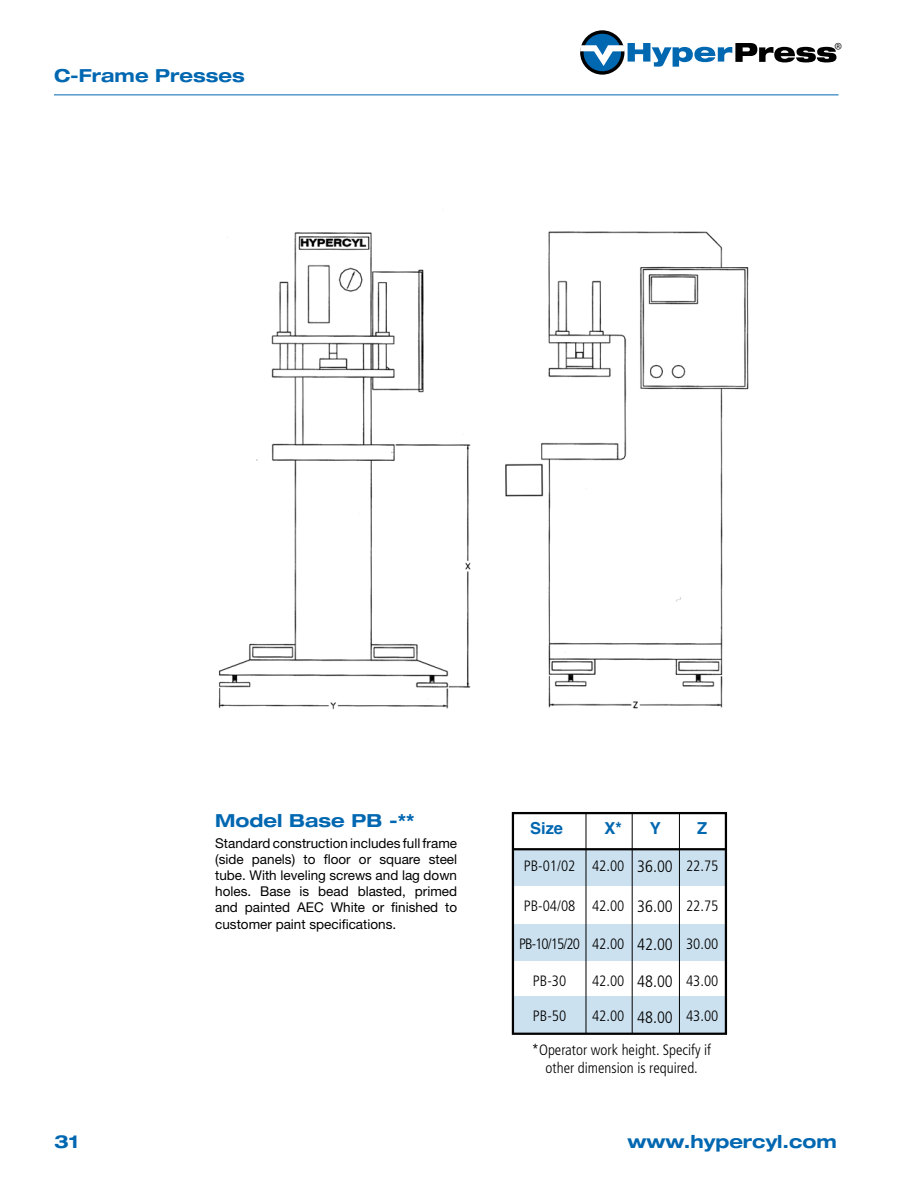
<style>
.page{position:relative;width:918px;height:1188px;background:#fff}
.page>*{position:absolute;margin:0;border:0;box-sizing:border-box;transform-origin:0 0}
.t1{font:700 expanded 18px "Helvetica Neue";color:#0067b1}
.t2{font:700 16.5px "Helvetica";color:#0067b1}
.t3{font:300 condensed 15px/18px "Frutiger";color:#000;text-align:center}
.t4{font:14.85px "Myriad Pro";color:#000}
.t5{font:13.5px/16.2px "Helvetica Neue";color:#000;text-align:justify}
.s1{font-size:16.5px}
</style>
<div class="page">
<svg style="left:580px;top:30px;width:256px;height:45px"></svg>
<hr style="left:54px;top:94px;width:784px;height:1px;background:#0067b1">
<img style="left:218px;top:209px;width:531px;height:501px">
<div style="left:514px;top:849px;width:212px;height:37px;background:#cce1ef"></div>
<div style="left:514px;top:924px;width:212px;height:37px;background:#cce1ef"></div>
<div style="left:514px;top:996px;width:212px;height:37px;background:#cce1ef"></div>
<div style="left:512px;top:812px;width:215px;height:223px;border:2px solid #000"></div>
<hr style="left:513px;top:848px;width:213px;height:2px;background:#000">
<hr style="left:586px;top:814px;width:1px;height:220px;background:#000">
<hr style="left:632px;top:814px;width:1px;height:220px;background:#000">
<hr style="left:679px;top:814px;width:1px;height:220px;background:#000">
<h1 class="t1" style="left:54px;top:64px;width:192px">C-Frame Presses</h1>
<p class="t4" style="left:835px;top:41px;width:9px">®</p>
<h1 class="t1" style="left:54px;top:1130px;width:26px">31</h1>
<h1 class="t1" style="left:215px;top:809px;width:201px">Model Base PB -**</h1>
<p class="t5" style="left:215px;top:834px;width:244px">Standard construction includes full frame (side panels) to floor or square steel tube. With leveling screws and lag down holes. Base is bead blasted, primed and painted AEC White or finished to customer paint specifications.</p>
<p class="t2" style="left:530px;top:814px;width:35px">Size</p>
<p class="t2" style="left:605px;top:814px;width:19px">X*</p>
<p class="t2" style="left:650px;top:814px;width:13px">Y</p>
<p class="t2" style="left:697px;top:814px;width:12px">Z</p>
<p class="t3" style="left:524px;top:857px;width:53px">PB-01/02</p>
<p class="t3" style="left:524px;top:897px;width:53px">PB-04/08</p>
<p class="t3" style="left:519px;top:935px;width:62px">PB-10/15/20</p>
<p class="t3" style="left:533px;top:972px;width:35px">PB-30</p>
<p class="t3" style="left:533px;top:1007px;width:35px">PB-50</p>
<p class="t3" style="left:592px;top:1007px;width:128px">42.00 <span class="s1">48.00</span> 43.00</p>
<p class="t3" style="left:592px;top:857px;width:128px">42.00 <span class="s1">36.00</span> 22.75</p>
<p class="t3" style="left:592px;top:897px;width:128px">42.00 <span class="s1">36.00</span> 22.75</p>
<p class="t3" style="left:592px;top:935px;width:128px">42.00 <span class="s1">42.00</span> 30.00</p>
<p class="t3" style="left:592px;top:972px;width:128px">42.00 <span class="s1">48.00</span> 43.00</p>
<p class="t3" style="left:532px;top:1041px;width:181px">*Operator work height. Specify if other dimension is required.</p>
<h1 class="t1" style="left:628px;top:1130px;width:211px">www.hypercyl.com</h1>
</div>
